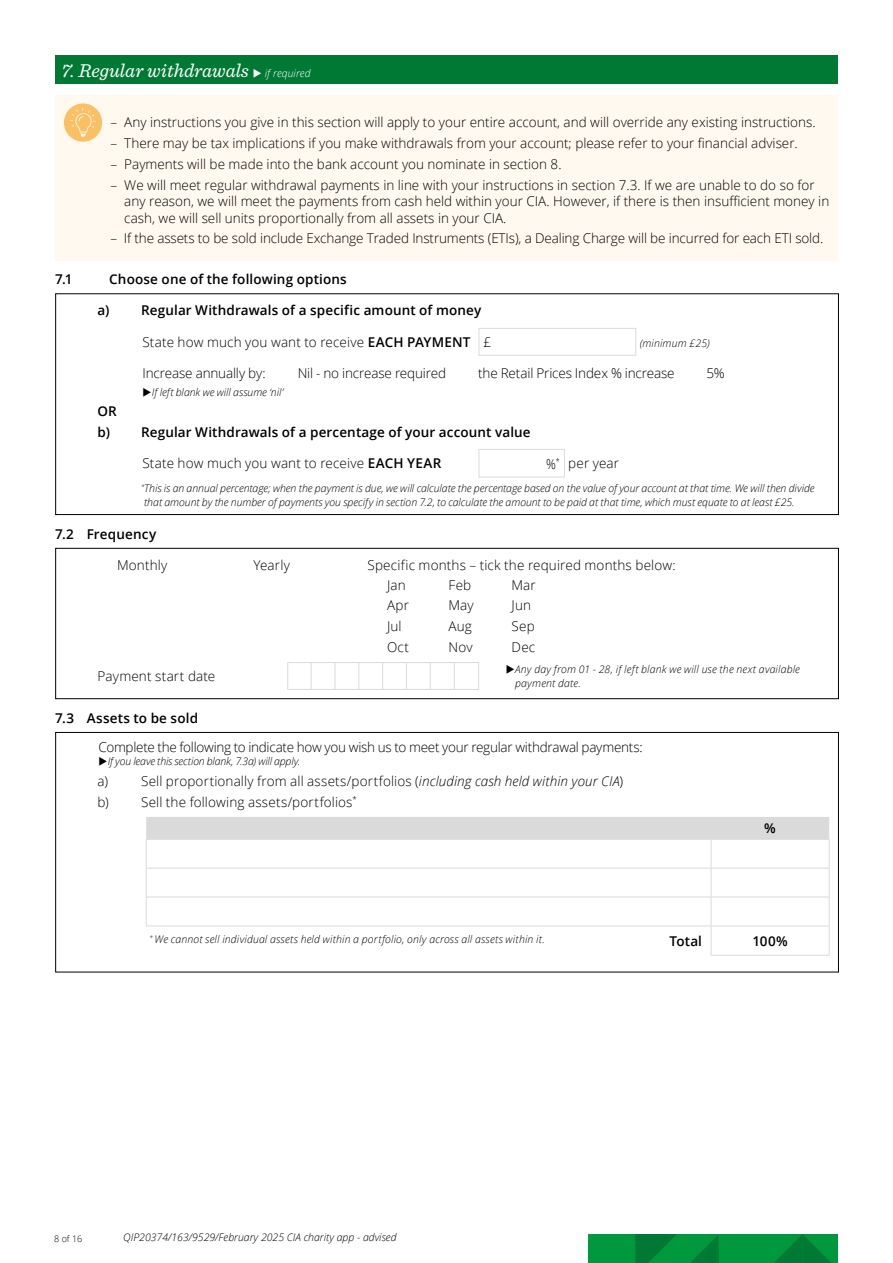
<style>
.page{position:relative;width:893px;height:1263px;background:#fff}
.page>*{position:absolute;margin:0;border:0;box-sizing:border-box;transform-origin:0 0}
.t1{font:italic 19.5px "Sentinel";color:#fff}
.t2{font:300 13.5px/16.5px "Open Sans";color:#000}
.t3{font:600 13.5px/20.7px "Open Sans";letter-spacing:.01em;color:#000}
.t4{font:300 13.5px "Open Sans";letter-spacing:-.02em;color:#000}
.t5{font:300 13.5px "Open Sans";color:#000;scale:.9 1}
.t6{font:italic 300 10.5px/13.5px "Open Sans";color:#000}
.t7{font:300 9px "Open Sans";color:#000}
.s1{font-family:"Open Sans";font-weight:300;font-size:10.5px}
.s2{font-weight:600}
.s3{font-style:italic}
</style>
<div class="page">
<svg style="left:589px;top:1234px;width:249px;height:29px;background:#008f3a"></svg>
<div style="left:55px;top:55px;width:783px;height:29px;background:#007935"></div>
<div style="left:55px;top:95px;width:783px;height:165px;background:#fff9f0"></div>
<div style="left:64px;top:103px;width:38px;height:39px;background:#fbc063;border-radius:50%"></div>
<svg style="left:70px;top:108px;width:26px;height:29px"></svg>
<div style="left:479px;top:328px;width:157px;height:28px;border:1px solid #dadada"></div>
<div style="left:479px;top:449px;width:86px;height:28px;border:1px solid #dadada"></div>
<div style="left:55px;top:293px;width:784px;height:222px;border:1px solid #000"></div>
<svg style="left:287px;top:662px;width:192px;height:28px"></svg>
<div style="left:55px;top:548px;width:784px;height:151px;border:1px solid #000"></div>
<svg style="left:146px;top:817px;width:684px;height:138px"></svg>
<hr style="left:711px;top:955px;width:119px;height:1px;background:#dadada">
<div style="left:55px;top:732px;width:784px;height:240px;border:1px solid #000"></div>
<h1 class="t1" style="left:62px;top:56px;width:250px">7. Regular withdrawals ◆ <span class="s1">if required</span></h1>
<p class="t2" style="left:111px;top:114px;width:706px">– Any instructions you give in this section will apply to your entire account, and will override any existing instructions.</p>
<p class="t2" style="left:111px;top:135px;width:689px">– There may be tax implications if you make withdrawals from your account; please refer to your financial adviser.</p>
<p class="t2" style="left:111px;top:155px;width:452px">– Payments will be made into the bank account you nominate in section 8.</p>
<p class="t2" style="left:124px;top:176px;width:706px;text-indent:-14px">– We will meet regular withdrawal payments in line with your instructions in section 7.3. If we are unable to do so for any reason, we will meet the payments from cash held within your CIA. However, if there is then insufficient money in cash, we will sell units proportionally from all assets in your CIA.</p>
<p class="t2" style="left:111px;top:230px;width:714px">– If the assets to be sold include Exchange Traded Instruments (ETIs), a Dealing Charge will be incurred for each ETI sold.</p>
<p class="t3" style="left:55px;top:269px;width:19px">7.1</p>
<p class="t3" style="left:109px;top:269px;width:239px">Choose one of the following options</p>
<p class="t3" style="left:98px;top:300px;width:385px">a) Regular Withdrawals of a specific amount of money</p>
<p class="t2" style="left:143px;top:333px;width:350px">State how much you want to receive <span class="s2">EACH PAYMENT</span> £</p>
<p class="t6" style="left:640px;top:336px;width:72px">(minimum £25)</p>
<p class="t2" style="left:143px;top:364px;width:125px">Increase annually by:</p>
<p class="t2" style="left:298px;top:364px;width:150px">Nil - no increase required</p>
<p class="t2" style="left:478px;top:364px;width:198px">the Retail Prices Index % increase</p>
<p class="t2" style="left:707px;top:364px;width:20px">5%</p>
<p class="t6" style="left:143px;top:385px;width:142px">◆If left blank we will assume ‘nil’</p>
<p class="t3" style="left:98px;top:401px;width:435px">OR<br>b) Regular Withdrawals of a percentage of your account value</p>
<p class="t2" style="left:143px;top:455px;width:300px">State how much you want to receive <span class="s2">EACH YEAR</span></p>
<p class="t5" style="left:546px;top:454px;width:83px">%<sup>*</sup> per year</p>
<p class="t6" style="left:141px;top:481px;width:675px"><sup>*</sup>This is an annual percentage; when the payment is due, we will calculate the percentage based on the value of your account at that time. We will then divide that amount by the number of payments you specify in section 7.2, to calculate the amount to be paid at that time, which must equate to at least £25.</p>
<p class="t3" style="left:55px;top:523px;width:103px">7.2 Frequency</p>
<p class="t2" style="left:117px;top:556px;width:52px">Monthly</p>
<p class="t2" style="left:254px;top:556px;width:38px">Yearly</p>
<p class="t2" style="left:387px;top:555px;width:290px;line-height:19.6px;text-indent:-19px">Specific months – tick the required months below:<br>Jan</p>
<p class="t2" style="left:449px;top:576px;width:24px">Feb</p>
<p class="t2" style="left:512px;top:576px;width:26px">Mar</p>
<p class="t2" style="left:387px;top:597px;width:23px">Apr</p>
<p class="t2" style="left:449px;top:597px;width:27px">May</p>
<p class="t2" style="left:512px;top:597px;width:21px">Jun</p>
<p class="t2" style="left:387px;top:618px;width:16px">Jul</p>
<p class="t2" style="left:449px;top:618px;width:25px">Aug</p>
<p class="t2" style="left:512px;top:618px;width:25px">Sep</p>
<p class="t2" style="left:387px;top:638px;width:24px">Oct</p>
<p class="t2" style="left:449px;top:638px;width:26px">Nov</p>
<p class="t2" style="left:512px;top:638px;width:25px">Dec</p>
<p class="t2" style="left:98px;top:668px;width:119px">Payment start date</p>
<p class="t6" style="left:515px;top:662px;width:286px;text-indent:-9px">◆Any day from 01 - 28, if left blank we will use the next available payment date.</p>
<p class="t3" style="left:55px;top:707px;width:144px">7.3 Assets to be sold</p>
<p class="t4" style="left:99px;top:737px;width:546px">Complete the following to indicate how you wish us to meet your regular withdrawal payments:</p>
<p class="t6" style="left:99px;top:754px;width:203px">◆If you leave this section blank, 7.3a) will apply.</p>
<p class="t2" style="left:98px;top:772px;width:12px">a)</p>
<p class="t2" style="left:98px;top:770px;width:527px;line-height:20.7px;text-indent:43px">Sell proportionally from all assets/portfolios (<span class="s3">including cash held within your CIA</span>) b) Sell the following assets/portfolios<sup>*</sup></p>
<p class="t6" style="left:150px;top:932px;width:397px"><sup>*</sup> We cannot sell individual assets held within a portfolio, only across all assets within it.</p>
<p class="t7" style="left:54px;top:1232px;width:30px">8 of 16</p>
<p class="t6" style="left:123px;top:1230px;width:275px">QIP20374/163/9529/February 2025 CIA charity app - advised</p>
<p class="t3" style="left:764px;top:818px;width:13px">%</p>
<p class="t3" style="left:669px;top:930px;width:34px">Total</p>
<p class="t3" style="left:752px;top:930px;width:37px">100%</p>
</div>
